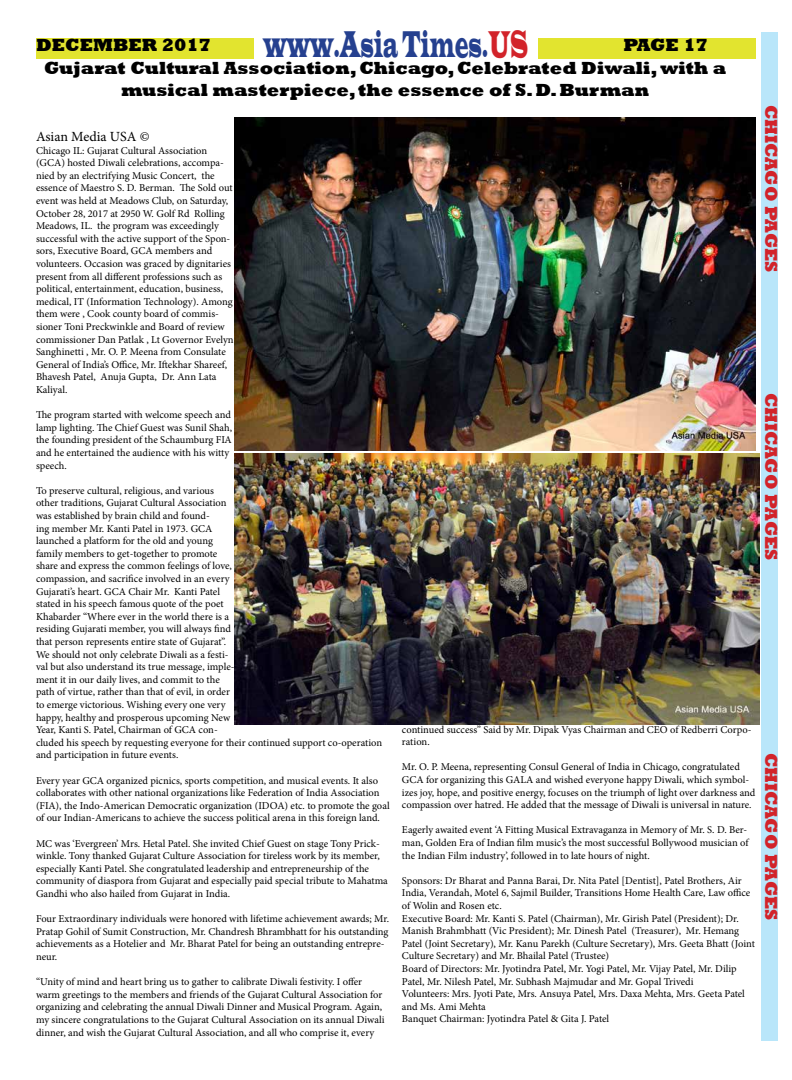
<style>
.page{position:relative;width:792px;height:1080px;background:#fff}
.page>*{position:absolute;margin:0;border:0;box-sizing:border-box;transform-origin:0 0}
.t1{font:38.3px "Latin Wide";color:#25408f;scale:.39 1}
.t2{font:800 18px/23.4px "Rockwell";color:#000}
.t3{font:800 18px "Rockwell";color:#d2232a}
.t4{font:14px "Minion Pro";color:#000}
.t5{font:10.5px/12.6px "Minion Pro";letter-spacing:-.005em;color:#000}
.s1{color:#d2232a}
</style>
<div class="page">
<div style="left:36px;top:38px;width:720px;height:21px;background:#e2e42f"></div>
<div style="left:254px;top:35px;width:284px;height:24px;background:#fff"></div>
<img style="left:235px;top:117px;width:521px;height:333px">
<img style="left:235px;top:454px;width:524px;height:271px">
<div style="left:762px;top:33px;width:16px;height:1008px;background:#b9e6fa"></div>
<h2 class="t2" style="left:36px;top:33px;width:177px">DECEMBER 2017</h2>
<h1 class="t1" style="left:264px;top:20px;width:681px">www.Asia Times.<span class="s1">US</span></h1>
<h2 class="t2" style="left:44px;top:33px;width:684px;text-indent:579px">PAGE 17<br>Gujarat Cultural Association, Chicago, Celebrated Diwali, with a</h2>
<h2 class="t2" style="left:121px;top:79px;width:529px">musical masterpiece, the essence of S. D. Burman</h2>
<h3 class="t4" style="left:36px;top:127px;width:115px">Asian Media USA ©</h3>
<p class="t5" style="left:36px;top:144px;width:199px">Chicago IL: Gujarat Cultural Association (GCA) hosted Diwali celebrations, accompa&shy;nied by an electrifying Music Concert, the essence of Maestro S. D. Berman. The Sold out event was held at Meadows Club, on Saturday, October 28, 2017 at 2950 W. Golf Rd Rolling Meadows, IL. the program was exceedingly successful with the active support of the Spon&shy;sors, Executive Board, GCA members and volunteers. Occasion was graced by dignitaries present from all different professions such as political, entertainment, education, business, medical, IT (Information Technology). Among them were , Cook county board of commis&shy;sioner Toni Preckwinkle and Board of review commissioner Dan Patlak , Lt Governor Evelyn Sanghinetti , Mr. O. P. Meena from Consulate General of India’s Office, Mr. Iftekhar Shareef, Bhavesh Patel, Anuja Gupta, Dr. Ann Lata Kaliyal.</p>
<p class="t5" style="left:36px;top:409px;width:198px">The program started with welcome speech and lamp lighting. The Chief Guest was Sunil Shah, the founding president of the Schaumburg FIA and he entertained the audience with his witty speech.</p>
<p class="t5" style="left:36px;top:484px;width:348px">To preserve cultural, religious, and various<br>other traditions, Gujarat Cultural Association<br>was established by brain child and found-<br>ing member Mr. Kanti Patel in 1973. GCA<br>launched a platform for the old and young<br>family members to get-together to promote<br>share and express the common feelings of love,<br>compassion, and sacrifice involved in an every<br>Gujarati’s heart. GCA Chair Mr. Kanti Patel<br>stated in his speech famous quote of the poet<br>Khabarder “Where ever in the world there is a<br>residing Gujarati member, you will always find<br>that person represents entire state of Gujarat”.<br>We should not only celebrate Diwali as a festi-<br>val but also understand its true message, imple-<br>ment it in our daily lives, and commit to the<br>path of virtue, rather than that of evil, in order<br>to emerge victorious. Wishing every one very<br>happy, healthy and prosperous upcoming New<br>Year, Kanti S. Patel, Chairman of GCA con-<br>cluded his speech by requesting everyone for their continued support co-operation and participation in future events.</p>
<p class="t5" style="left:36px;top:774px;width:355px">Every year GCA organized picnics, sports competition, and musical events. It also collaborates with other national organizations like Federation of India Association (FIA), the Indo-American Democratic organization (IDOA) etc. to promote the goal of our Indian-Americans to achieve the success political arena in this foreign land.</p>
<p class="t5" style="left:36px;top:837px;width:353px">MC was ‘Evergreen’ Mrs. Hetal Patel. She invited Chief Guest on stage Tony Prick&shy;winkle. Tony thanked Gujarat Culture Association for tireless work by its member, especially Kanti Patel. She congratulated leadership and entrepreneurship of the community of diaspora from Gujarat and especially paid special tribute to Mahatma Gandhi who also hailed from Gujarat in India.</p>
<p class="t5" style="left:36px;top:913px;width:355px">Four Extraordinary individuals were honored with lifetime achievement awards; Mr.<br>Pratap Gohil of Sumit Construction, Mr. Chandresh Bhrambhatt for his outstanding achievements as a Hotelier and Mr. Bharat Patel for being an outstanding entrepre&shy;neur.</p>
<p class="t5" style="left:36px;top:976px;width:350px">“Unity of mind and heart bring us to gather to calibrate Diwali festivity. I offer warm greetings to the members and friends of the Gujarat Cultural Association for organizing and celebrating the annual Diwali Dinner and Musical Program. Again, my sincere congratulations to the Gujarat Cultural Association on its annual Diwali dinner, and wish the Gujarat Cultural Association, and all who comprise it, every</p>
<p class="t5" style="left:402px;top:723px;width:351px">continued success” Said by Mr. Dipak Vyas Chairman and CEO of Redberri Corpo&shy;ration.</p>
<p class="t5" style="left:402px;top:761px;width:355px">Mr. O. P. Meena, representing Consul General of India in Chicago, congratulated GCA for organizing this GALA and wished everyone happy Diwali, which symbol&shy;izes joy, hope, and positive energy, focuses on the triumph of light over darkness and compassion over hatred. He added that the message of Diwali is universal in nature.</p>
<p class="t5" style="left:402px;top:824px;width:348px;text-align:justify">Eagerly awaited event ‘A Fitting Musical Extravaganza in Memory of Mr. S. D. Ber&shy;man, Golden Era of Indian film music’s the most successful Bollywood musician of the Indian Film industry’, followed in to late hours of night.</p>
<p class="t5" style="left:402px;top:874px;width:354px">Sponsors: Dr Bharat and Panna Barai, Dr. Nita Patel [Dentist], Patel Brothers, Air India, Verandah, Motel 6, Sajmil Builder, Transitions Home Health Care, Law office of Wolin and Rosen etc.<br>Executive Board: Mr. Kanti S. Patel (Chairman), Mr. Girish Patel (President); Dr.<br>Manish Brahmbhatt (Vic President); Mr. Dinesh Patel (Treasurer), Mr. Hemang Patel (Joint Secretary), Mr. Kanu Parekh (Culture Secretary), Mrs. Geeta Bhatt (Joint Culture Secretary) and Mr. Bhailal Patel (Trustee)<br>Board of Directors: Mr. Jyotindra Patel, Mr. Yogi Patel, Mr. Vijay Patel, Mr. Dilip Patel, Mr. Nilesh Patel, Mr. Subhash Majmudar and Mr. Gopal Trivedi<br>Volunteers: Mrs. Jyoti Pate, Mrs. Ansuya Patel, Mrs. Daxa Mehta, Mrs. Geeta Patel and Ms. Ami Mehta<br>Banquet Chairman: Jyotindra Patel &amp; Gita J. Patel</p>
<h2 class="t3" style="left:782px;top:105px;width:169px;rotate:90deg">CHICAGO PAGES</h2>
<h2 class="t3" style="left:782px;top:393px;width:169px;rotate:90deg">CHICAGO PAGES</h2>
<h2 class="t3" style="left:782px;top:753px;width:169px;rotate:90deg">CHICAGO PAGES</h2>
</div>
